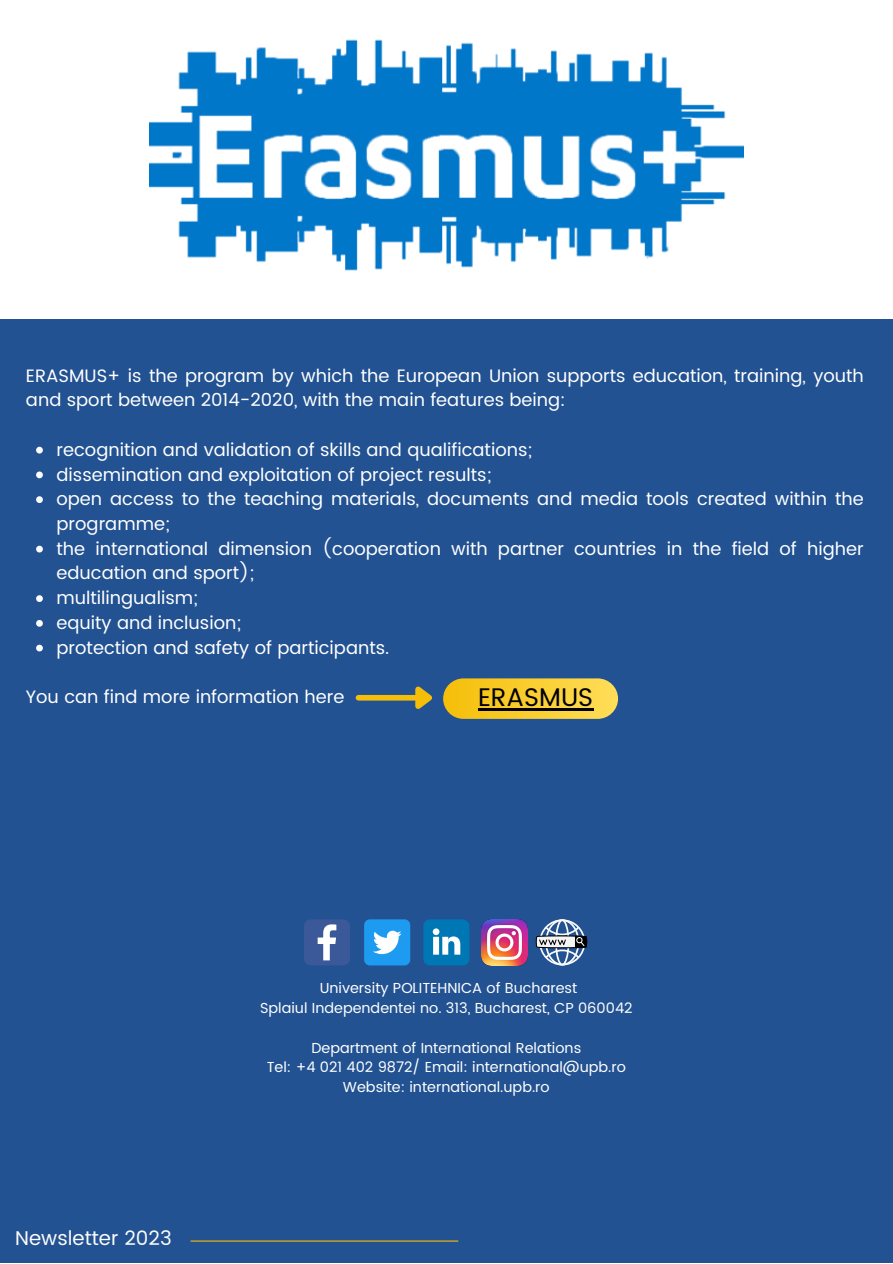
<style>
.page{position:relative;width:893px;height:1264px;background:#fff}
.page>*{position:absolute;margin:0;border:0;box-sizing:border-box;transform-origin:0 0}
.t1{font:25.5px "Poppins";color:#000}
.t2{font:19.95px "Poppins";color:#fbfbfc}
.t3{font:18px/24.8px "Poppins";color:#fff}
.t4{font:14.4px "Poppins";color:#fff}
</style>
<div class="page">
<div style="left:0;top:319px;width:892px;height:943px;background:#225292"></div>
<svg style="left:36px;top:447px;width:7px;height:6px"></svg>
<svg style="left:36px;top:471px;width:7px;height:7px"></svg>
<svg style="left:36px;top:496px;width:7px;height:7px"></svg>
<svg style="left:36px;top:545px;width:7px;height:7px"></svg>
<svg style="left:36px;top:595px;width:7px;height:7px"></svg>
<svg style="left:36px;top:620px;width:7px;height:6px"></svg>
<svg style="left:36px;top:644px;width:7px;height:7px"></svg>
<img style="left:149px;top:39px;width:594px;height:232px">
<svg style="left:304px;top:919px;width:46px;height:46px;background:#5973a8"></svg>
<div style="left:364px;top:919px;width:46px;height:46px;background:#1d9bf0;border-radius:6px"></div>
<svg style="left:373px;top:930px;width:28px;height:24px"></svg>
<svg style="left:423px;top:919px;width:46px;height:46px;background:#2d8dc0"></svg>
<img style="left:481px;top:919px;width:46px;height:46px">
<svg style="left:535px;top:919px;width:52px;height:46px"></svg>
<div style="left:358px;top:695px;width:57px;height:5px;background:#f5be09"></div>
<svg style="left:410px;top:686px;width:22px;height:23px"></svg>
<svg style="left:443px;top:678px;width:175px;height:41px;background:#f2c830"></svg>
<hr style="left:478px;top:708px;width:115px;height:2px;background:#000">
<hr style="left:190px;top:1240px;width:268px;height:1px;background:#f5be09">
<p class="t3" style="left:26px;top:363px;width:839px">ERASMUS+ is the program by which the European Union supports education, training, youth and sport between 2014-2020, with the main features being:</p>
<p class="t3" style="left:57px;top:437px;width:477px">recognition and validation of skills and qualifications;</p>
<p class="t3" style="left:57px;top:462px;width:436px">dissemination and exploitation of project results;</p>
<p class="t3" style="left:57px;top:486px;width:808px">open access to the teaching materials, documents and media tools created within the programme;</p>
<p class="t3" style="left:57px;top:536px;width:808px">the international dimension (cooperation with partner countries in the field of higher education and sport);</p>
<p class="t3" style="left:57px;top:585px;width:143px">multilingualism;</p>
<p class="t3" style="left:57px;top:610px;width:186px">equity and inclusion;</p>
<p class="t3" style="left:57px;top:635px;width:334px">protection and safety of participants.</p>
<p class="t3" style="left:26px;top:684px;width:320px">You can find more information here</p>
<p class="t1" style="left:478px;top:682px;width:117px">ERASMUS</p>
<p class="t2" style="left:15px;top:1226px;width:158px">Newsletter 2023</p>
<p class="t4" style="left:320px;top:979px;width:259px">University POLITEHNICA of Bucharest</p>
<p class="t4" style="left:260px;top:999px;width:374px">Splaiul Independentei no. 313, Bucharest, CP 060042</p>
<p class="t4" style="left:311px;top:1039px;width:271px">Department of International Relations</p>
<p class="t4" style="left:267px;top:1059px;width:360px">Tel: +4 021 402 9872/ Email: international@upb.ro</p>
<p class="t4" style="left:343px;top:1078px;width:208px">Website: international.upb.ro</p>
</div>
